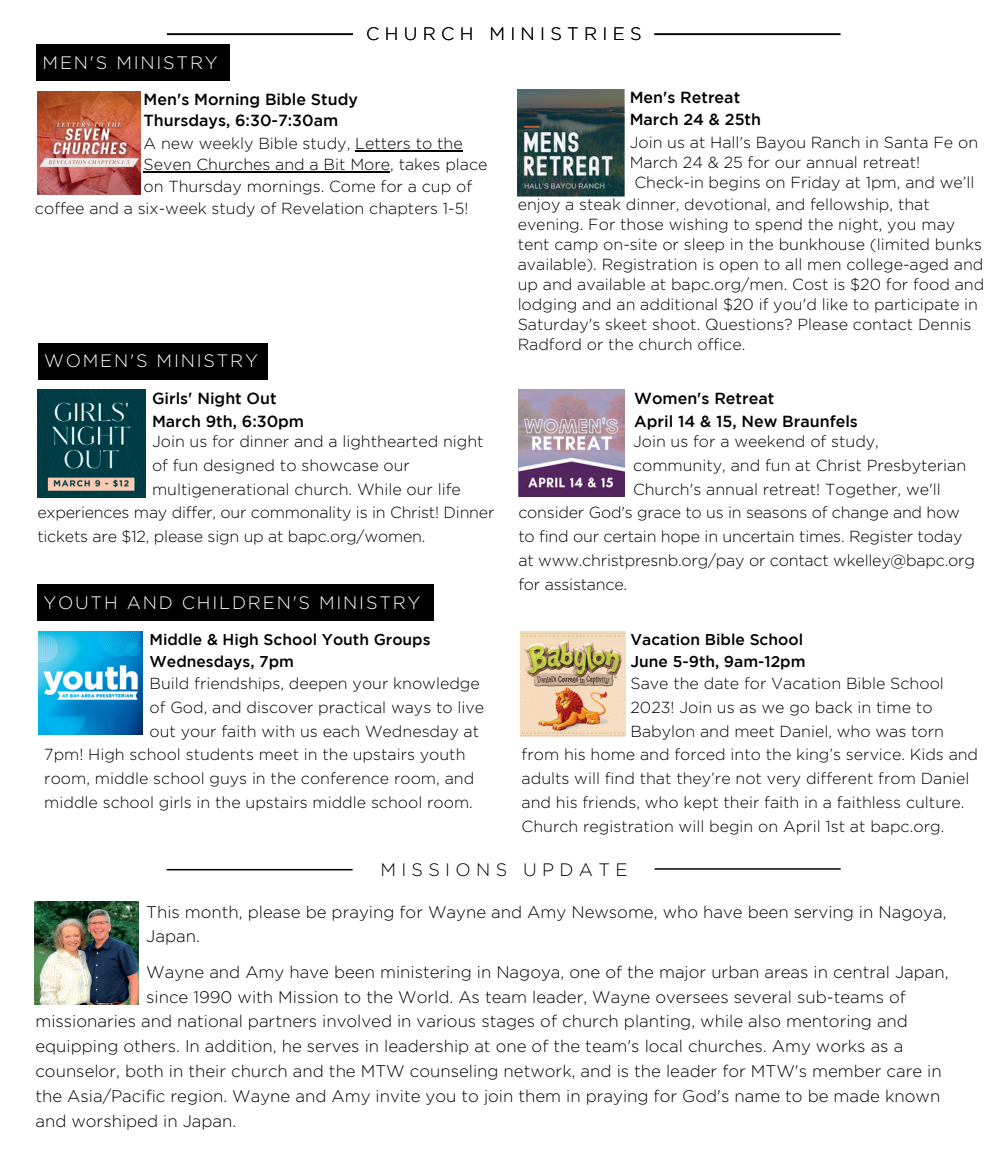
<style>
.page{position:relative;width:1008px;height:1152px;background:#fff}
.page>*{position:absolute;margin:0;border:0;box-sizing:border-box;transform-origin:0 0}
.t1{font:300 18px "Gotham";letter-spacing:.1em;color:#fff}
.t2{font:300 18px "Gotham";letter-spacing:.295em;color:#000}
.t3{font:300 16.8px/25px "Gotham";color:#000}
.t4{font:300 16px/24px "Gotham";color:#000}
.t5{font:500 16px/21.4px "Gotham";color:#000}
.t6{font:500 15.6px/22px "Gotham";color:#000}
</style>
<div class="page">
<hr style="left:167px;top:33px;width:186px;height:2px;background:#000">
<hr style="left:654px;top:33px;width:186px;height:2px;background:#000">
<hr style="left:655px;top:868px;width:186px;height:2px;background:#000">
<hr style="left:167px;top:869px;width:186px;height:1px;background:#000">
<img style="left:35px;top:901px;width:103px;height:104px">
<div style="left:37px;top:45px;width:192px;height:36px;background:#000"></div>
<img style="left:37px;top:91px;width:104px;height:104px">
<hr style="left:355px;top:150px;width:108px;height:2px;background:#000">
<hr style="left:144px;top:172px;width:246px;height:1px;background:#000">
<img style="left:518px;top:90px;width:106px;height:106px">
<div style="left:38px;top:343px;width:229px;height:36px;background:#000"></div>
<img style="left:37px;top:390px;width:108px;height:108px">
<img style="left:518px;top:390px;width:107px;height:106px">
<div style="left:37px;top:585px;width:397px;height:36px;background:#000"></div>
<img style="left:39px;top:631px;width:103px;height:104px">
<img style="left:520px;top:631px;width:105px;height:105px">
<p class="t1" style="left:43px;top:52px;width:177px">MEN'S MINISTRY</p>
<p class="t5" style="left:144px;top:90px;width:216px">Men's Morning Bible Study<br>Thursdays, 6:30-7:30am</p>
<p class="t2" style="left:366px;top:24px;width:277px">CHURCH MINISTRIES</p>
<p class="t5" style="left:630px;top:88px;width:133px">Men's Retreat<br>March 24 &amp; 25th</p>
<p class="t4" style="left:144px;top:132px;width:345px;line-height:21.4px">A new weekly Bible study, Letters to the<br>Seven Churches and a Bit More, takes place on Thursday mornings. Come for a cup of</p>
<p class="t4" style="left:35px;top:196px;width:435px">coffee and a six-week study of Revelation chapters 1-5!</p>
<p class="t1" style="left:44px;top:351px;width:215px">WOMEN'S MINISTRY</p>
<p class="t5" style="left:152px;top:388px;width:154px;line-height:22.6px">Girls' Night Out<br>March 9th, 6:30pm</p>
<p class="t4" style="left:152px;top:429px;width:333px">Join us for dinner and a lighthearted night of fun designed to showcase our multigenerational church. While our life</p>
<p class="t4" style="left:37px;top:500px;width:459px">experiences may differ, our commonality is in Christ! Dinner tickets are $12, please sign up at bapc.org/women.</p>
<p class="t1" style="left:43px;top:592px;width:379px">YOUTH AND CHILDREN'S MINISTRY</p>
<p class="t6" style="left:150px;top:630px;width:283px">Middle &amp; High School Youth Groups<br>Wednesdays, 7pm</p>
<p class="t4" style="left:150px;top:672px;width:336px">Build friendships, deepen your knowledge of God, and discover practical ways to live out your faith with us each Wednesday at</p>
<p class="t4" style="left:44px;top:742px;width:431px">7pm! High school students meet in the upstairs youth room, middle school guys in the conference room, and middle school girls in the upstairs middle school room.</p>
<p class="t4" style="left:630px;top:132px;width:350px;line-height:20px">Join us at Hall's Bayou Ranch in Santa Fe on<br>March 24 &amp; 25 for our annual retreat!<br>Check-in begins on Friday at 1pm, and we’ll</p>
<p class="t4" style="left:518px;top:194px;width:468px;line-height:20px">enjoy a steak dinner, devotional, and fellowship, that evening. For those wishing to spend the night, you may tent camp on-site or sleep in the bunkhouse (limited bunks available). Registration is open to all men college-aged and up and available at bapc.org/men. Cost is $20 for food and lodging and an additional $20 if you'd like to participate in Saturday's skeet shoot. Questions? Please contact Dennis Radford or the church office.</p>
<p class="t5" style="left:634px;top:388px;width:225px;line-height:22.6px">Women's Retreat<br>April 14 &amp; 15, New Braunfels</p>
<p class="t4" style="left:633px;top:429px;width:335px">Join us for a weekend of study, community, and fun at Christ Presbyterian<br>Church's annual retreat! Together, we'll</p>
<p class="t4" style="left:518px;top:500px;width:458px">consider God's grace to us in seasons of change and how to find our certain hope in uncertain times. Register today at www.christpresnb.org/pay or contact wkelley@bapc.org for assistance.</p>
<p class="t6" style="left:631px;top:630px;width:177px">Vacation Bible School<br>June 5-9th, 9am-12pm</p>
<p class="t4" style="left:631px;top:672px;width:315px">Save the date for Vacation Bible School<br>2023! Join us as we go back in time to<br>Babylon and meet Daniel, who was torn</p>
<p class="t4" style="left:522px;top:742px;width:458px">from his home and forced into the king’s service. Kids and adults will find that they’re not very different from Daniel and his friends, who kept their faith in a faithless culture.<br>Church registration will begin on April 1st at bapc.org.</p>
<p class="t2" style="left:380px;top:860px;width:249px">MISSIONS UPDATE</p>
<p class="t3" style="left:146px;top:899px;width:802px">This month, please be praying for Wayne and Amy Newsome, who have been serving in Nagoya,<br>Japan.</p>
<p class="t3" style="left:146px;top:959px;width:804px">Wayne and Amy have been ministering in Nagoya, one of the major urban areas in central Japan,</p>
<p class="t3" style="left:146px;top:984px;width:761px">since 1990 with Mission to the World. As team leader, Wayne oversees several sub-teams of</p>
<p class="t3" style="left:35px;top:1009px;width:874px">missionaries and national partners involved in various stages of church planting, while also mentoring and</p>
<p class="t3" style="left:35px;top:1034px;width:869px">equipping others. In addition, he serves in leadership at one of the team's local churches. Amy works as a</p>
<p class="t3" style="left:35px;top:1059px;width:908px">counselor, both in their church and the MTW counseling network, and is the leader for MTW's member care in</p>
<p class="t3" style="left:35px;top:1084px;width:906px">the Asia/Pacific region. Wayne and Amy invite you to join them in praying for God's name to be made known</p>
<p class="t3" style="left:35px;top:1109px;width:202px">and worshiped in Japan.</p>
</div>
